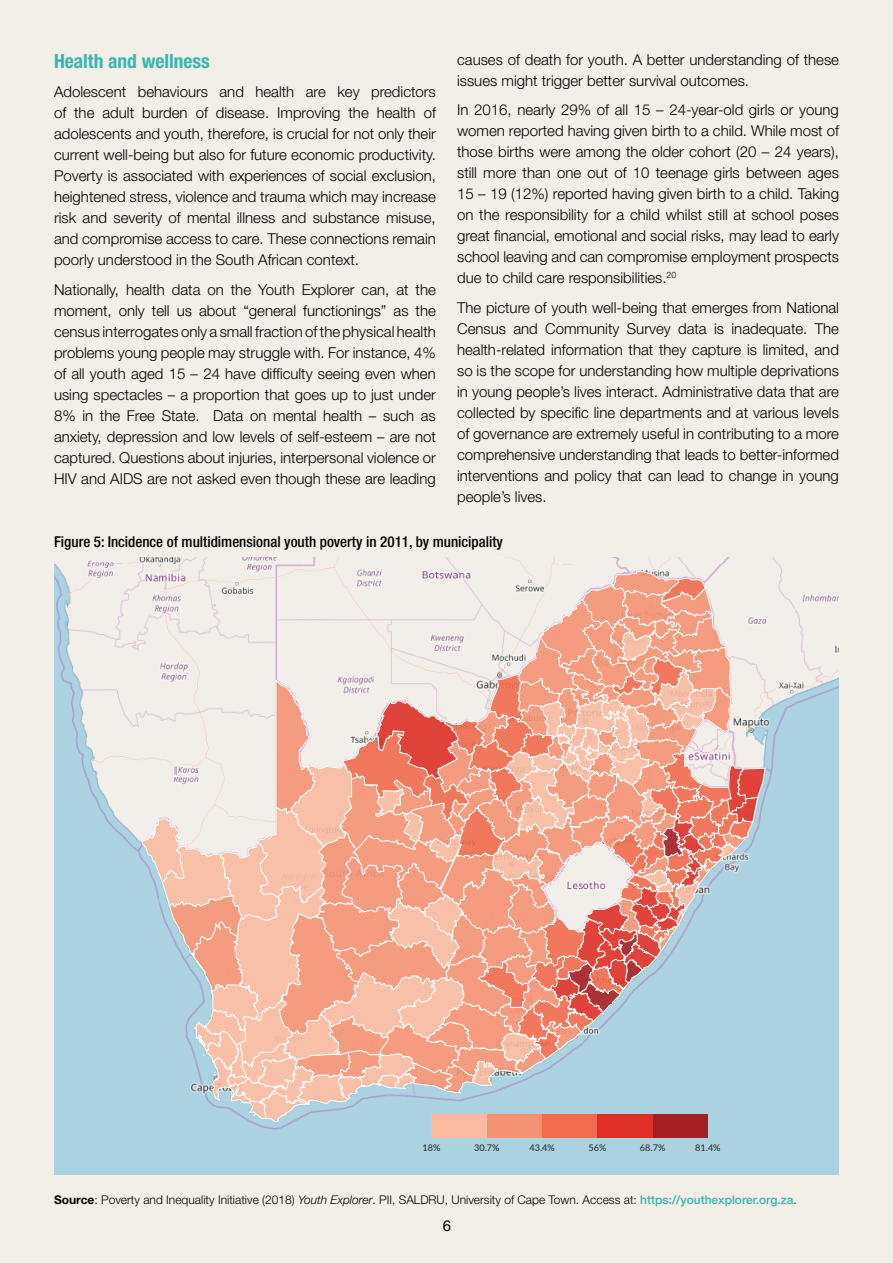
<style>
.page{position:relative;width:893px;height:1263px;background:#f2eee8}
.page>*{position:absolute;margin:0;border:0;box-sizing:border-box;transform-origin:0 0}
.t1{font:700 condensed 19.5px "Helvetica Neue LT Std";color:#39b5b1}
.t2{font:300 15px/21px "Helvetica Neue LT Std";color:#000;text-align:justify}
.t3{font:500 condensed 15px "Helvetica Neue LT Std";color:#000}
.t4{font:15px "Helvetica Neue LT Std";color:#000}
.t5{font:300 12px "Helvetica Neue LT Std";color:#000}
.t6{font:9.15px "Lato";color:#222}
.s1{font-weight:700}
.s2{font-style:italic}
.s3{font-weight:500;color:#39b5b1}
</style>
<div class="page">
<img style="left:54px;top:558px;width:785px;height:616px">
<svg style="left:141px;top:554px;width:625px;height:569px;background:#e6c2b8"></svg>
<div style="left:431px;top:1114px;width:56px;height:23px;background:#fabba1"></div>
<div style="left:487px;top:1114px;width:55px;height:23px;background:#f69274"></div>
<div style="left:542px;top:1114px;width:55px;height:23px;background:#f26b4e"></div>
<div style="left:597px;top:1114px;width:56px;height:23px;background:#df3027"></div>
<div style="left:653px;top:1114px;width:55px;height:23px;background:#a41e22"></div>
<h1 class="t1" style="left:54px;top:49px;width:157px">Health and wellness</h1>
<p class="t2" style="left:54px;top:81px;width:383px">Adolescent behaviours and health are key predictors of the adult burden of disease. Improving the health of adolescents and youth, therefore, is crucial for not only their current well-being but also for future economic productivity.<br>Poverty is associated with experiences of social exclusion, heightened stress, violence and trauma which may increase risk and severity of mental illness and substance misuse, and compromise access to care. These connections remain poorly understood in the South African context.</p>
<p class="t2" style="left:54px;top:279px;width:383px">Nationally, health data on the Youth Explorer can, at the moment, only tell us about “general functionings” as the census interrogates only a small fraction of the physical health problems young people may struggle with. For instance, 4% of all youth aged 15 – 24 have difficulty seeing even when using spectacles – a proportion that goes up to just under 8% in the Free State. Data on mental health – such as anxiety, depression and low levels of self-esteem – are not captured. Questions about injuries, interpersonal violence or HIV and AIDS are not asked even though these are leading</p>
<p class="t2" style="left:457px;top:49px;width:383px">causes of death for youth. A better understanding of these issues might trigger better survival outcomes.</p>
<p class="t2" style="left:457px;top:99px;width:383px">In 2016, nearly 29% of all 15 – 24-year-old girls or young women reported having given birth to a child. While most of those births were among the older cohort (20 – 24 years), still more than one out of 10 teenage girls between ages 15 – 19 (12%) reported having given birth to a child. Taking on the responsibility for a child whilst still at school poses great financial, emotional and social risks, may lead to early school leaving and can compromise employment prospects due to child care responsibilities.<sup>20</sup></p>
<p class="t2" style="left:457px;top:297px;width:383px">The picture of youth well-being that emerges from National Census and Community Survey data is inadequate. The health-related information that they capture is limited, and so is the scope for understanding how multiple deprivations in young people’s lives interact. Administrative data that are collected by specific line departments and at various levels of governance are extremely useful in contributing to a more comprehensive understanding that leads to better-informed interventions and policy that can lead to change in young people’s lives.</p>
<p class="t3" style="left:54px;top:532px;width:450px">Figure 5: Incidence of multidimensional youth poverty in 2011, by municipality</p>
<p class="t6" style="left:423px;top:1141px;width:19px">18%</p>
<p class="t6" style="left:474px;top:1141px;width:27px">30.7%</p>
<p class="t6" style="left:529px;top:1141px;width:27px">43.4%</p>
<p class="t6" style="left:588px;top:1141px;width:19px">56%</p>
<p class="t6" style="left:640px;top:1141px;width:27px">68.7%</p>
<p class="t6" style="left:695px;top:1141px;width:27px">81.4%</p>
<p class="t5" style="left:54px;top:1193px;width:744px"><span class="s1">Source</span>: Poverty and Inequality Initiative (2018) <span class="s2">Youth Explorer</span>. PII, SALDRU, University of Cape Town. Access at: <span class="s3">https://youthexplorer.org.za</span>.</p>
<p class="t4" style="left:443px;top:1216px;width:10px">6</p>
</div>
